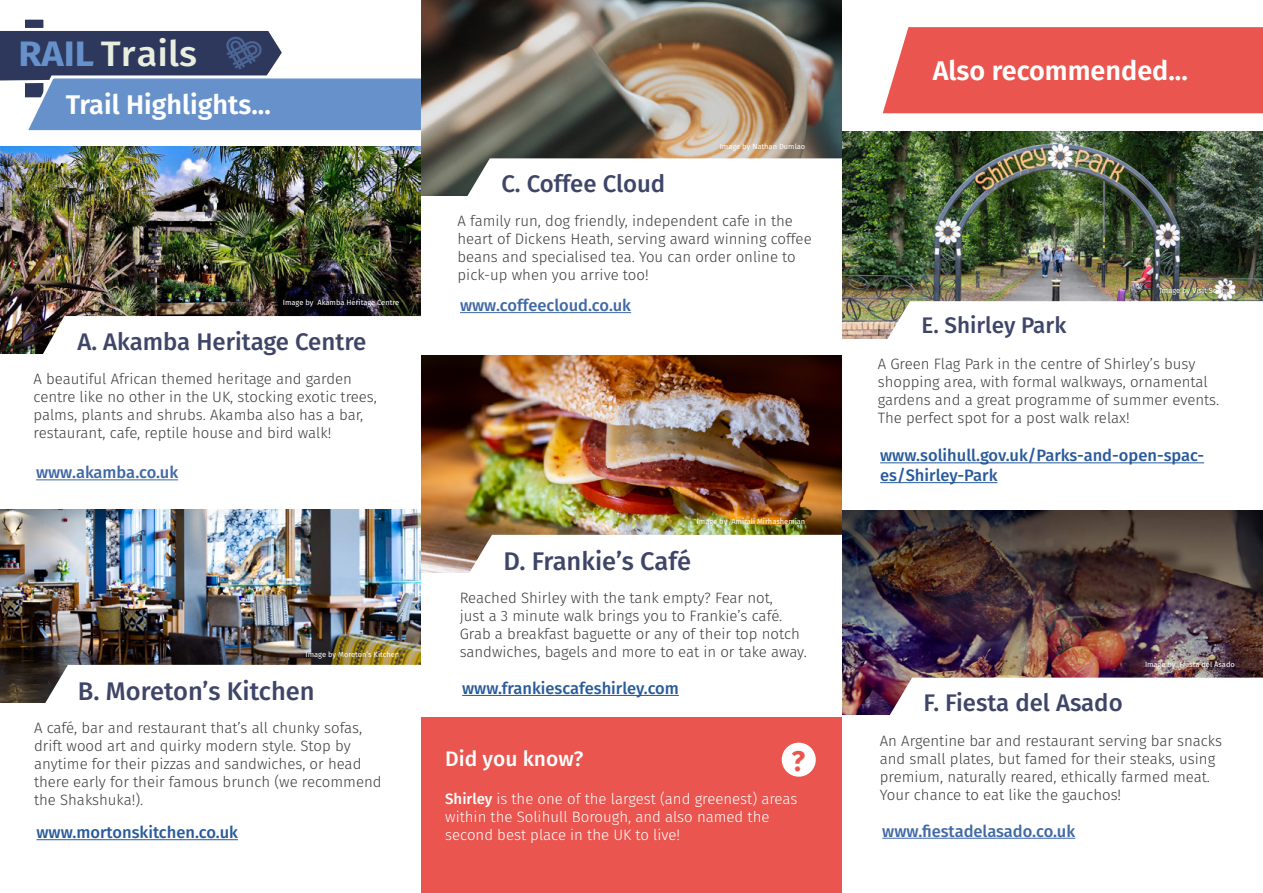
<style>
.page{position:relative;width:1263px;height:893px;background:#fff}
.page>*{position:absolute;margin:0;border:0;box-sizing:border-box;transform-origin:0 0}
.t1{font:500 35.4px "Fira Sans";color:#e9eedf;scale:1.07 1}
.t2{font:700 28.5px "Fira Sans";color:#ea564f}
.t3{font:600 27px "Fira Sans";color:#fff}
.t4{font:500 25.5px "Fira Sans";color:#3e4567}
.t5{font:500 24px "Fira Sans";color:#3e4567}
.t6{font:500 22.5px "Fira Sans";color:#3e4567}
.t7{font:500 21px "Fira Sans";color:#fff}
.t8{font:500 16.5px/19.8px "Fira Sans";color:#275b9b}
.t9{font:500 16.5px "Fira Sans";color:#3f68a5}
.t10{font:300 15px/18px "Fira Sans";color:#3c3c3b}
.t11{font:300 15px/18px "Fira Sans";color:#fff}
.t12{font:7.5px "Fira Sans";color:#fff}
.s1{font-weight:700;color:#6691cb}
.s2{font-weight:500}
</style>
<div class="page">
<div style="left:22px;top:17px;width:24px;height:83px;background:#2e385c;border:3px solid #fff"></div>
<svg style="left:0;top:26px;width:421px;height:105px"></svg>
<img style="left:421px;top:0;width:421px;height:196px">
<svg style="left:458px;top:156px;width:385px;height:40px"></svg>
<img style="left:421px;top:355px;width:421px;height:218px">
<svg style="left:461px;top:532px;width:381px;height:41px"></svg>
<img style="left:0;top:147px;width:421px;height:207px">
<svg style="left:35px;top:313px;width:387px;height:53px"></svg>
<div style="left:0;top:354px;width:421px;height:161px;background:#fff"></div>
<hr style="left:462px;top:695px;width:217px;height:1px;background:#275b9b">
<img style="left:0;top:510px;width:421px;height:193px">
<svg style="left:37px;top:662px;width:384px;height:41px"></svg>
<div style="left:421px;top:718px;width:422px;height:175px;background:#ea564f"></div>
<img style="left:843px;top:132px;width:420px;height:207px">
<svg style="left:879px;top:299px;width:384px;height:40px"></svg>
<hr style="left:880px;top:462px;width:324px;height:1px;background:#275b9b">
<hr style="left:880px;top:482px;width:117px;height:1px;background:#275b9b">
<img style="left:842px;top:511px;width:421px;height:204px">
<svg style="left:881px;top:675px;width:382px;height:40px"></svg>
<div style="left:842px;top:716px;width:421px;height:177px;background:#fff"></div>
<hr style="left:882px;top:838px;width:193px;height:1px;background:#3f68a5">
<div style="left:882px;top:27px;width:381px;height:87px;background:#ea564f"></div>
<div style="left:782px;top:743px;width:34px;height:34px;background:#fff;border-radius:50%"></div>
<hr style="left:36px;top:479px;width:142px;height:1px;background:#3f68a5">
<hr style="left:460px;top:312px;width:171px;height:1px;background:#3f68a5">
<hr style="left:36px;top:839px;width:202px;height:1px;background:#275b9b">
<h1 class="t1" style="left:18px;top:25px;width:169px"><span class="s1">RAIL</span> Trails</h1>
<h3 class="t3" style="left:66px;top:82px;width:206px">Trail Highlights...</h3>
<p class="t12" style="left:283px;top:297px;width:118px">Image by Akamba Heritage Centre</p>
<h3 class="t5" style="left:77px;top:322px;width:290px">A. Akamba Heritage Centre</h3>
<p class="t10" style="left:34px;top:370px;width:345px">A beautiful African themed heritage and garden centre like no other in the UK, stocking exotic trees, palms, plants and shrubs. Akamba also has a bar, restaurant, cafe, reptile house and bird walk!</p>
<p class="t9" style="left:36px;top:459px;width:144px">www.akamba.co.uk</p>
<p class="t12" style="left:306px;top:649px;width:95px">Image by Moreton’s Kitchen</p>
<h3 class="t4" style="left:78px;top:670px;width:238px">B. Moreton’s Kitchen</h3>
<p class="t10" style="left:34px;top:719px;width:349px">A café, bar and restaurant that’s all chunky sofas, drift wood art and quirky modern style. Stop by anytime for their pizzas and sandwiches, or head there early for their famous brunch (we recommend the Shakshuka!).</p>
<p class="t8" style="left:36px;top:822px;width:203px">www.mortonskitchen.co.uk</p>
<h3 class="t5" style="left:501px;top:164px;width:165px">C. Coffee Cloud</h3>
<p class="t12" style="left:720px;top:141px;width:87px">Image by Nathan Dumlao</p>
<p class="t10" style="left:458px;top:212px;width:356px">A family run, dog friendly, independent cafe in the heart of Dickens Heath, serving award winning coffee beans and specialised tea. You can order online to pick-up when you arrive too!</p>
<p class="t9" style="left:460px;top:292px;width:173px">www.coffeecloud.co.uk</p>
<p class="t12" style="left:697px;top:515px;width:110px">Image by Amirali Mirhashemian</p>
<h3 class="t4" style="left:503px;top:540px;width:189px">D. Frankie’s Café</h3>
<p class="t10" style="left:460px;top:589px;width:349px">Reached Shirley with the tank empty? Fear not,<br>just a 3 minute walk brings you to Frankie’s café.<br>Grab a breakfast baguette or any of their top notch sandwiches, bagels and more to eat in or take away.</p>
<p class="t8" style="left:462px;top:677px;width:218px">www.frankiescafeshirley.com</p>
<h3 class="t7" style="left:445px;top:742px;width:140px">Did you know?</h3>
<p class="t11" style="left:445px;top:789px;width:354px"><span class="s2">Shirley</span> is the one of the largest (and greenest) areas within the Solihull Borough, and also named the second best place in the UK to live!</p>
<h2 class="t2" style="left:791px;top:737px;width:15px">?</h2>
<h3 class="t3" style="left:933px;top:48px;width:256px">Also recommended...</h3>
<h3 class="t6" style="left:921px;top:307px;width:146px">E. Shirley Park</h3>
<p class="t12" style="left:1160px;top:284px;width:77px">Image by Visit Solihull</p>
<p class="t10" style="left:878px;top:355px;width:343px">A Green Flag Park in the centre of Shirley’s busy shopping area, with formal walkways, ornamental gardens and a great programme of summer events.<br>The perfect spot for a post walk relax!</p>
<p class="t8" style="left:880px;top:445px;width:325px">www.solihull.gov.uk/Parks-and-open-spac&shy;es/Shirley-Park</p>
<h3 class="t5" style="left:923px;top:683px;width:201px">F. Fiesta del Asado</h3>
<p class="t12" style="left:1145px;top:659px;width:91px">Image by Fiesta del Asado</p>
<p class="t10" style="left:880px;top:731px;width:344px">An Argentine bar and restaurant serving bar snacks and small plates, but famed for their steaks, using premium, naturally reared, ethically farmed meat.<br>Your chance to eat like the gauchos!</p>
<p class="t9" style="left:882px;top:818px;width:194px">www.fiestadelasado.co.uk</p>
</div>
